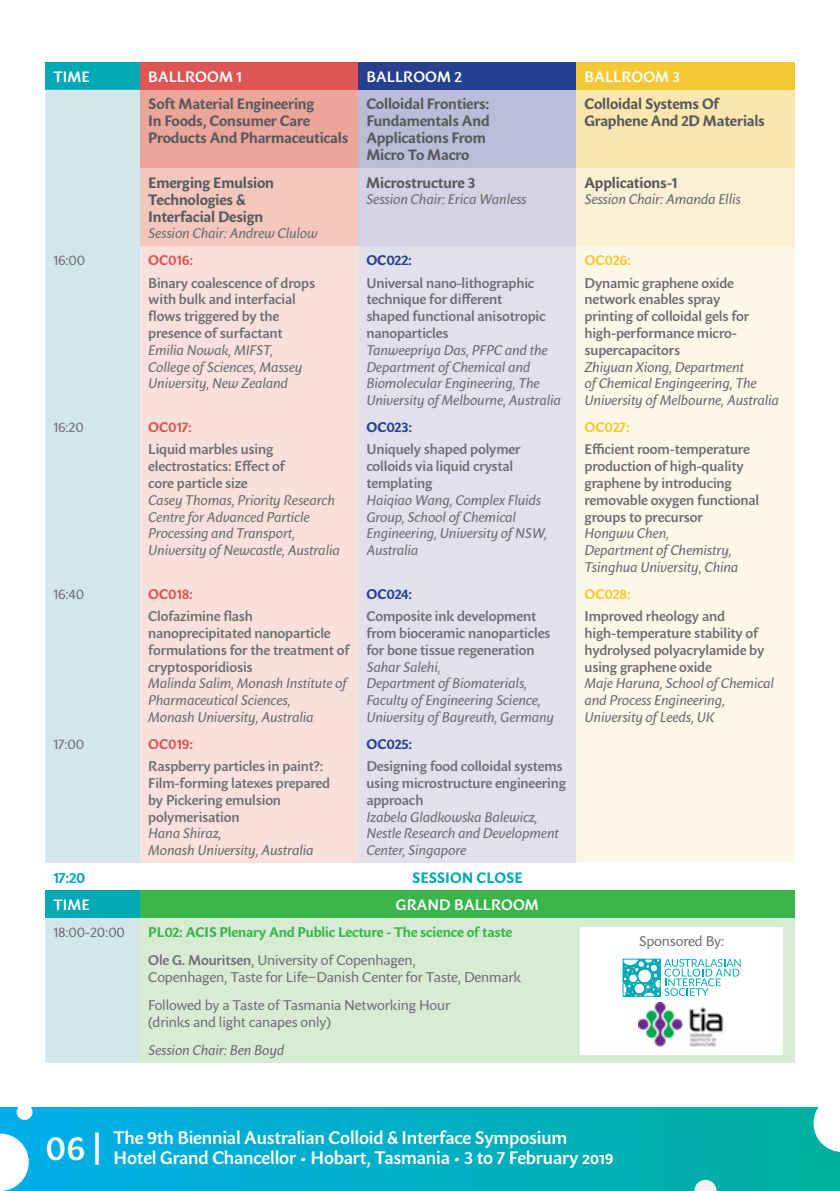
<style>
.page{position:relative;width:840px;height:1191px;background:#fff}
.page>*{position:absolute;margin:0;border:0;box-sizing:border-box;transform-origin:0 0}
.t1{font:600 18px/20px "Sharik Sans";letter-spacing:-.01em;color:#fff}
.t2{font:700 15px/17px "Sharik Sans";letter-spacing:-.01em;color:#58595b}
.t3{font:600 15px "Sharik Sans";letter-spacing:.01em;color:#fff}
.t4{font:700 15px "Sharik Sans";color:#00a9b5}
.t5{font:italic 14px/16.8px "Sharik Sans";letter-spacing:-.01em;color:#6d6e71}
.t6{font:600 14px/16.8px "Sharik Sans";letter-spacing:-.01em;color:#6d6e71}
.t7{font:14px/28.2px "Sharik Sans";letter-spacing:-.01em;color:#6d6e71}
.t8{font:700 14px/28.2px "Sharik Sans";letter-spacing:-.01em;color:#39b54a}
.t9{font:700 14px "Sharik Sans";letter-spacing:-.01em;color:#de5556}
.t10{font:700 14px "Sharik Sans";letter-spacing:-.01em;color:#25408f}
.t11{font:700 14px "Sharik Sans";letter-spacing:-.01em;color:#f3c936}
.s1{font-weight:600;color:#6d6e71}
.s2{font-weight:400;color:#6d6e71}
.s3{font-size:34px}
</style>
<div class="page">
<div style="left:45px;top:62px;width:95px;height:28px;background:#00a9b5"></div>
<div style="left:140px;top:62px;width:218px;height:28px;background:#de5556"></div>
<div style="left:358px;top:62px;width:218px;height:28px;background:#25408f"></div>
<div style="left:576px;top:62px;width:218px;height:28px;background:#f3c936"></div>
<div style="left:45px;top:90px;width:95px;height:972px;background:#d3e7ea"></div>
<div style="left:140px;top:90px;width:218px;height:78px;background:#eca59b"></div>
<div style="left:358px;top:90px;width:218px;height:78px;background:#bcbcd8"></div>
<div style="left:576px;top:90px;width:218px;height:78px;background:#fae6af"></div>
<div style="left:140px;top:168px;width:218px;height:78px;background:#f3c7bd"></div>
<div style="left:358px;top:168px;width:218px;height:78px;background:#d4d3e6"></div>
<div style="left:576px;top:168px;width:218px;height:78px;background:#fcf0d4"></div>
<div style="left:140px;top:246px;width:218px;height:617px;background:#f8e1da"></div>
<div style="left:358px;top:246px;width:218px;height:617px;background:#e1e0ed"></div>
<div style="left:576px;top:246px;width:218px;height:617px;background:#fdf7e7"></div>
<svg style="left:45px;top:863px;width:95px;height:27px"></svg>
<div style="left:45px;top:890px;width:95px;height:28px;background:#00a9b5"></div>
<div style="left:140px;top:890px;width:654px;height:28px;background:#39b54a"></div>
<div style="left:140px;top:918px;width:654px;height:144px;background:#d8ecd4"></div>
<div style="left:580px;top:927px;width:202px;height:127px;background:#fff"></div>
<svg style="left:622px;top:958px;width:118px;height:38px"></svg>
<div style="left:622px;top:959px;width:38px;height:37px;border:1px solid #00a9b5"></div>
<img style="left:638px;top:1002px;width:86px;height:45px">
<div style="left:0;top:1107px;width:839px;height:84px;background:linear-gradient(to right,#00aeeb,#00b09e)"></div>
<svg style="left:694px;top:1179px;width:22px;height:12px"></svg>
<div style="left:17px;top:1104px;width:16px;height:16px;background:#fff;border-radius:50%"></div>
<svg style="left:0;top:1133px;width:29px;height:58px"></svg>
<svg style="left:813px;top:1107px;width:26px;height:45px"></svg>
<p class="t3" style="left:53px;top:66px;width:38px">TIME</p>
<p class="t3" style="left:148px;top:66px;width:95px">BALLROOM 1</p>
<p class="t3" style="left:366px;top:66px;width:97px">BALLROOM 2</p>
<p class="t3" style="left:584px;top:66px;width:97px">BALLROOM 3</p>
<p class="t2" style="left:148px;top:95px;width:201px">Soft Material Engineering<br>In Foods, Consumer Care<br>Products And Pharmaceuticals</p>
<p class="t2" style="left:366px;top:95px;width:125px">Colloidal Frontiers:<br>Fundamentals And<br>Applications From<br>Micro To Macro</p>
<p class="t2" style="left:584px;top:95px;width:182px">Colloidal Systems Of<br>Graphene And 2D Materials</p>
<p class="t2" style="left:148px;top:173px;width:127px">Emerging Emulsion<br>Technologies &amp;<br>Interfacial Design</p>
<p class="t5" style="left:148px;top:225px;width:171px">Session Chair: Andrew Clulow</p>
<p class="t2" style="left:584px;top:173px;width:94px">Applications-1</p>
<p class="t5" style="left:584px;top:191px;width:158px">Session Chair: Amanda Ellis</p>
<p class="t2" style="left:366px;top:173px;width:110px">Microstructure 3</p>
<p class="t5" style="left:366px;top:191px;width:162px">Session Chair: Erica Wanless</p>
<p class="t7" style="left:53px;top:246px;width:33px">16:00</p>
<p class="t9" style="left:148px;top:250px;width:46px">OC016:</p>
<p class="t6" style="left:148px;top:274px;width:168px">Binary coalescence of drops with bulk and interfacial flows triggered by the presence of surfactant</p>
<p class="t5" style="left:148px;top:341px;width:156px">Emilia Nowak, MIFST,<br>College of Sciences, Massey<br>University, New Zealand</p>
<p class="t7" style="left:53px;top:412px;width:32px">16:20</p>
<p class="t9" style="left:148px;top:417px;width:45px">OC017:</p>
<p class="t6" style="left:148px;top:440px;width:138px">Liquid marbles using electrostatics: Effect of core particle size</p>
<p class="t5" style="left:148px;top:491px;width:193px">Casey Thomas, Priority Research<br>Centre for Advanced Particle<br>Processing and Transport,<br>University of Newcastle, Australia</p>
<p class="t7" style="left:53px;top:579px;width:32px">16:40</p>
<p class="t9" style="left:148px;top:583px;width:46px">OC018:</p>
<p class="t6" style="left:148px;top:607px;width:203px">Clofazimine flash nanoprecipitated nanoparticle formulations for the treatment of cryptosporidiosis</p>
<p class="t5" style="left:148px;top:674px;width:200px">Malinda Salim, Monash Institute of<br>Pharmaceutical Sciences,<br>Monash University, Australia</p>
<p class="t7" style="left:53px;top:729px;width:32px">17:00</p>
<p class="t9" style="left:148px;top:733px;width:46px">OC019:</p>
<p class="t6" style="left:148px;top:757px;width:183px">Raspberry particles in paint?:<br>Film-forming latexes prepared by Pickering emulsion polymerisation</p>
<p class="t5" style="left:148px;top:824px;width:167px">Hana Shiraz,<br>Monash University, Australia</p>
<p class="t10" style="left:366px;top:250px;width:47px">OC022:</p>
<p class="t6" style="left:366px;top:274px;width:181px">Universal nano-lithographic technique for different shaped functional anisotropic nanoparticles</p>
<p class="t5" style="left:366px;top:341px;width:196px">Tanweepriya Das, PFPC and the<br>Department of Chemical and<br>Biomolecular Engineering, The<br>University of Melbourne, Australia</p>
<p class="t10" style="left:366px;top:417px;width:47px">OC023:</p>
<p class="t6" style="left:366px;top:440px;width:156px">Uniquely shaped polymer colloids via liquid crystal templating</p>
<p class="t5" style="left:366px;top:491px;width:182px">Haiqiao Wang, Complex Fluids<br>Group, School of Chemical<br>Engineering, University of NSW,<br>Australia</p>
<p class="t10" style="left:366px;top:583px;width:47px">OC024:</p>
<p class="t6" style="left:366px;top:607px;width:185px">Composite ink development from bioceramic nanoparticles for bone tissue regeneration</p>
<p class="t5" style="left:366px;top:657px;width:189px">Sahar Salehi,<br>Department of Biomaterials,<br>Faculty of Engineering Science,<br>University of Bayreuth, Germany</p>
<p class="t10" style="left:366px;top:733px;width:47px">OC025:</p>
<p class="t6" style="left:366px;top:757px;width:201px">Designing food colloidal systems using microstructure engineering approach</p>
<p class="t5" style="left:366px;top:807px;width:194px">Izabela Gladkowska Balewicz,<br>Nestle Research and Development<br>Center, Singapore</p>
<p class="t4" style="left:53px;top:866px;width:33px">17:20</p>
<p class="t4" style="left:412px;top:866px;width:112px">SESSION CLOSE</p>
<p class="t3" style="left:53px;top:894px;width:38px">TIME</p>
<p class="t3" style="left:395px;top:894px;width:144px">GRAND BALLROOM</p>
<p class="t7" style="left:53px;top:917px;width:73px">18:00-20:00</p>
<p class="t8" style="left:148px;top:917px;width:365px">PL02: ACIS Plenary And Public Lecture - The science of taste<br><span class="s1">Ole G. Mouritsen</span><span class="s2">, University of Copenhagen,</span></p>
<p class="t7" style="left:148px;top:962px;width:374px">Copenhagen, Taste for Life−Danish Center for Taste, Denmark<br>Followed by a Taste of Tasmania Networking Hour</p>
<p class="t7" style="left:148px;top:1007px;width:184px">(drinks and light canapes only)</p>
<p class="t5" style="left:148px;top:1041px;width:138px">Session Chair: Ben Boyd</p>
<p class="t11" style="left:584px;top:250px;width:48px">OC026:</p>
<p class="t6" style="left:584px;top:274px;width:166px">Dynamic graphene oxide network enables spray printing of colloidal gels for high-performance micro&shy;supercapacitors</p>
<p class="t5" style="left:584px;top:358px;width:196px">Zhiyuan Xiong, Department<br>of Chemical Engingeering, The<br>University of Melbourne, Australia</p>
<p class="t11" style="left:584px;top:417px;width:47px">OC027:</p>
<p class="t6" style="left:584px;top:440px;width:176px">Efficient room-temperature production of high-quality graphene by introducing removable oxygen functional groups to precursor</p>
<p class="t5" style="left:584px;top:524px;width:155px">Hongwu Chen,<br>Department of Chemistry,<br>Tsinghua University, China</p>
<p class="t11" style="left:584px;top:583px;width:48px">OC028:</p>
<p class="t6" style="left:584px;top:607px;width:181px">Improved rheology and high-temperature stability of hydrolysed polyacrylamide by using graphene oxide</p>
<p class="t5" style="left:584px;top:674px;width:191px">Maje Haruna, School of Chemical and Process Engineering,<br>University of Leeds, UK</p>
<p class="t7" style="left:638px;top:927px;width:87px">Sponsored By:</p>
<p class="t1" style="left:113px;top:1127px;width:501px;text-indent:-68px"><span class="s3">06 |</span> The 9th Biennial Australian Colloid &amp; Interface Symposium<br>Hotel Grand Chancellor • Hobart, Tasmania • 3 to 7 February 2019</p>
</div>
